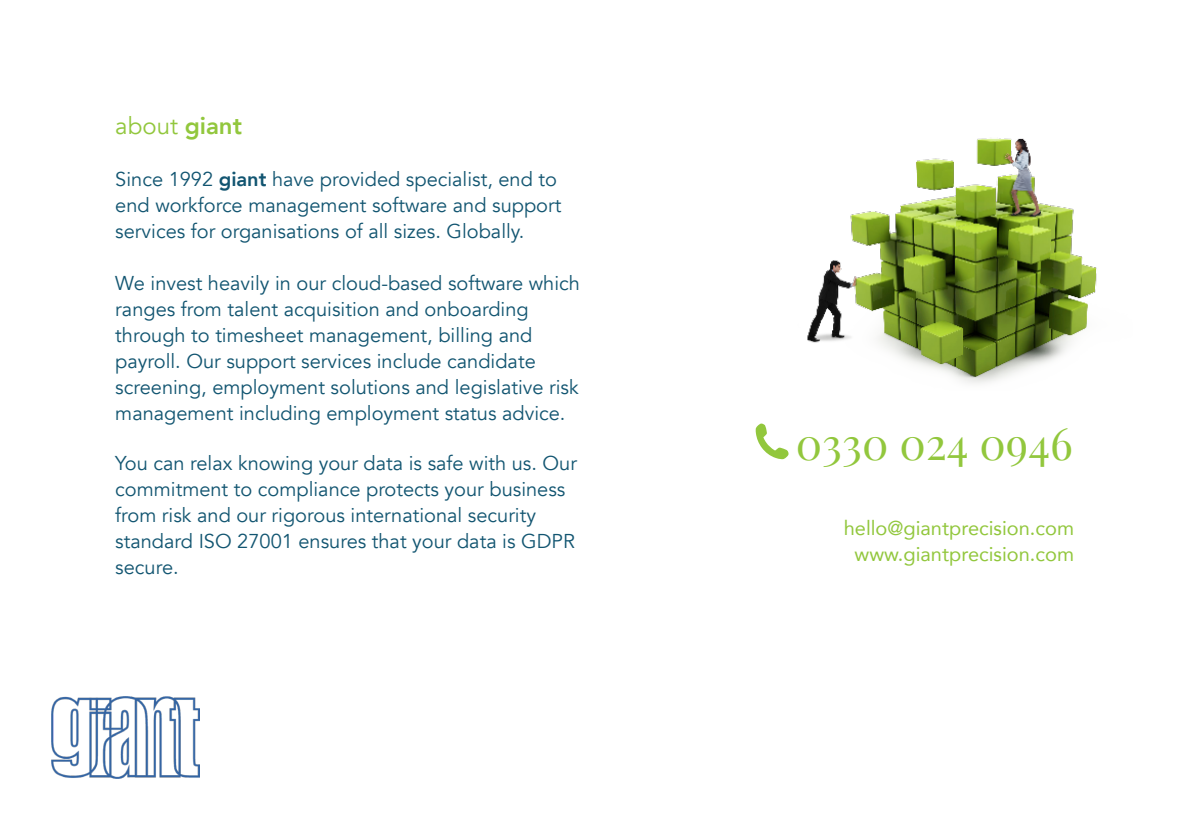
<style>
.page{position:relative;width:1191px;height:840px;background:#fff}
.page>*{position:absolute;margin:0;border:0;box-sizing:border-box;transform-origin:0 0}
.Telephone_CTA_-_Oran{font:44px "Playfair Display";color:#92c73d}
.t1{font:24px "Avenir";color:#92c73d}
.t2{font:20px/26px "Avenir";color:#125571}
.Contact_CTA{font:20px "Avenir";color:#92c73d}
.s1{font-weight:800}
</style>
<div class="page">
<svg style="left:755px;top:423px;width:33px;height:36px"></svg>
<img style="left:51px;top:696px;width:149px;height:81px">
<img style="left:807px;top:138px;width:290px;height:246px">
<p class="t1" style="left:115px;top:111px;width:128px">about <span class="s1">giant</span></p>
<p class="t2" style="left:115px;top:166px;width:447px">Since 1992 <span class="s1">giant</span> have provided specialist, end to end workforce management software and support services for organisations of all sizes. Globally.</p>
<p class="t2" style="left:115px;top:270px;width:466px">We invest heavily in our cloud-based software which ranges from talent acquisition and onboarding through to timesheet management, billing and payroll. Our support services include candidate screening, employment solutions and legislative risk management including employment status advice.</p>
<p class="t2" style="left:115px;top:450px;width:463px">You can relax knowing your data is safe with us. Our commitment to compliance protects your business from risk and our rigorous international security standard ISO 27001 ensures that your data is GDPR secure.</p>
<p class="Telephone_CTA_-_Oran" style="left:796px;top:408px;width:278px">0330 024 0946</p>
<p class="Contact_CTA" style="left:843px;top:511px;width:232px">hello@giantprecision.com</p>
<p class="Contact_CTA" style="left:854px;top:537px;width:221px">www.giantprecision.com</p>
</div>
